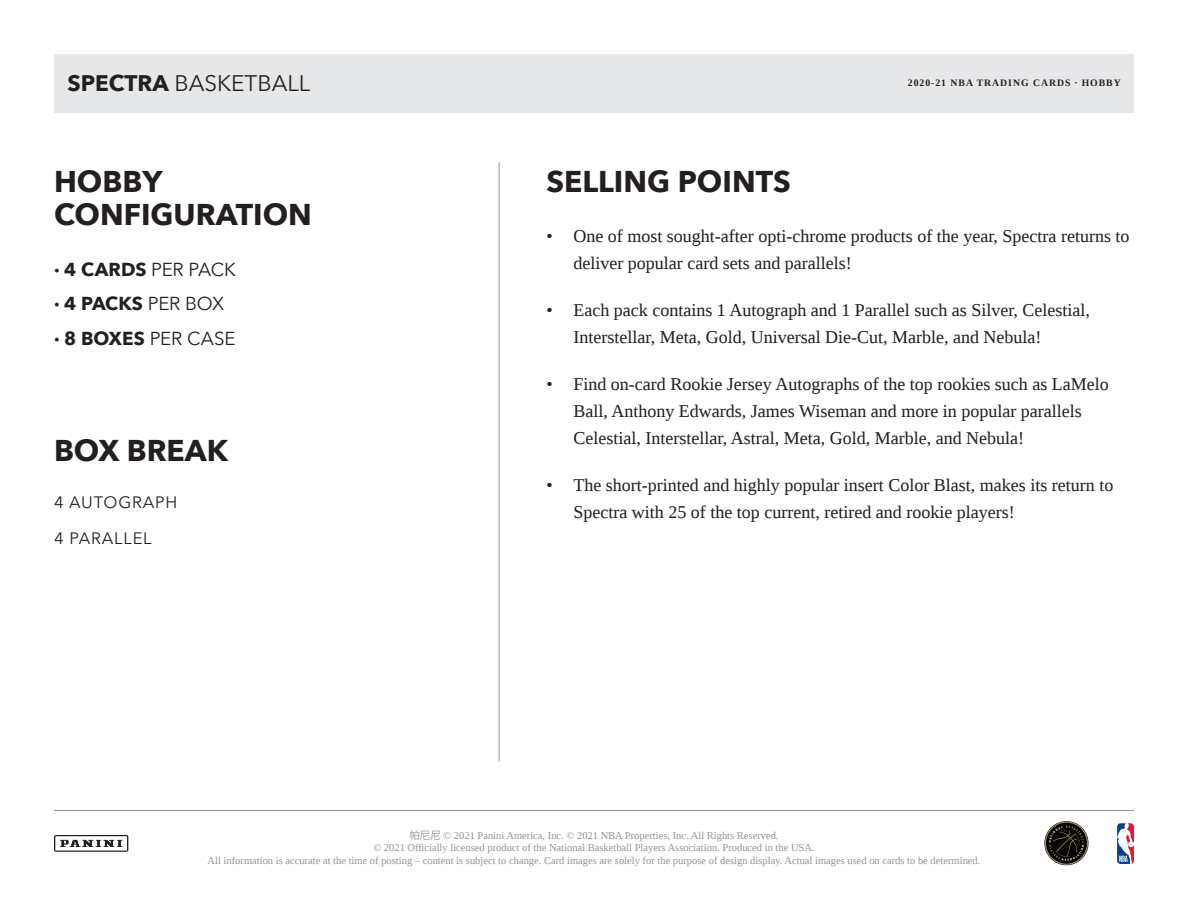
<style>
.page{position:relative;width:1188px;height:918px;background:#fff}
.page>*{position:absolute;margin:0;border:0;box-sizing:border-box;transform-origin:0 0}
.t1{font:700 30px "Avenir Next";color:#231f20}
.t2{font:22.5px "Avenir Next";color:#231f20}
.t3{font:700 18.75px "Avenir Next";letter-spacing:.005em;color:#231f20}
.t4{font:18px/27px "Liberation Serif";color:#231f20}
.t5{font:16.5px "Avenir Next";letter-spacing:.05em;color:#231f20}
.t6{font:10.5px/12.6px "Liberation Serif";color:#939598;text-align:center}
.t7{font:700 9.75px "Liberation Serif";letter-spacing:.1em;color:#231f20}
.s1{font-weight:700}
.s2{font-weight:400}
.s3{font-family:"Koz Go Pr 6 N"}
</style>
<div class="page">
<svg style="left:1117px;top:823px;width:17px;height:41px"></svg>
<hr style="left:54px;top:810px;width:1080px;height:1px;background:#939598">
<svg style="left:54px;top:835px;width:74px;height:17px"></svg>
<svg style="left:1044px;top:821px;width:45px;height:44px"></svg>
<hr style="left:499px;top:162px;width:1px;height:600px;background:#939598">
<div style="left:54px;top:54px;width:1080px;height:58px;background:#e6e7e9"></div>
<p class="t2" style="left:68px;top:70px;width:244px"><span class="s1">SPECTRA</span> BASKETBALL</p>
<p class="t7" style="left:908px;top:77px;width:215px">2020-21 NBA TRADING CARDS · HOBBY</p>
<p class="t1" style="left:54px;top:156px;width:110px">HOBBY</p>
<p class="t1" style="left:546px;top:156px;width:246px">SELLING POINTS</p>
<p class="t1" style="left:54px;top:189px;width:259px">CONFIGURATION</p>
<p class="t3" style="left:54px;top:253px;width:183px">· 4 CARDS <span class="s2">PER PACK</span></p>
<p class="t3" style="left:54px;top:287px;width:172px">· 4 PACKS <span class="s2">PER BOX</span></p>
<p class="t3" style="left:54px;top:322px;width:183px">· 8 BOXES <span class="s2">PER CASE</span></p>
<p class="t4" style="left:573px;top:222px;width:558px;text-indent:-27px">• One of most sought-after opti-chrome products of the year, Spectra returns to deliver popular card sets and parallels!</p>
<p class="t4" style="left:573px;top:296px;width:518px;text-indent:-27px">• Each pack contains 1 Autograph and 1 Parallel such as Silver, Celestial,<br>Interstellar, Meta, Gold, Universal Die-Cut, Marble, and Nebula!</p>
<p class="t4" style="left:573px;top:371px;width:537px;text-indent:-27px">• Find on-card Rookie Jersey Autographs of the top rookies such as LaMelo<br>Ball, Anthony Edwards, James Wiseman and more in popular parallels<br>Celestial, Interstellar, Astral, Meta, Gold, Marble, and Nebula!</p>
<p class="t4" style="left:573px;top:472px;width:541px;text-indent:-27px">• The short-printed and highly popular insert Color Blast, makes its return to<br>Spectra with 25 of the top current, retired and rookie players!</p>
<p class="t1" style="left:54px;top:425px;width:176px">BOX BREAK</p>
<p class="t5" style="left:54px;top:492px;width:125px">4 AUTOGRAPH</p>
<p class="t5" style="left:54px;top:528px;width:99px">4 PARALLEL</p>
<p class="t6" style="left:208px;top:829px;width:774px"><span class="s3">帕尼尼</span> © 2021 Panini America, Inc. © 2021 NBA Properties, Inc. All Rights Reserved.<br>© 2021 Officially licensed product of the National Basketball Players Association. Produced in the USA.<br>All information is accurate at the time of posting – content is subject to change. Card images are solely for the purpose of design display. Actual images used on cards to be determined.</p>
</div>
